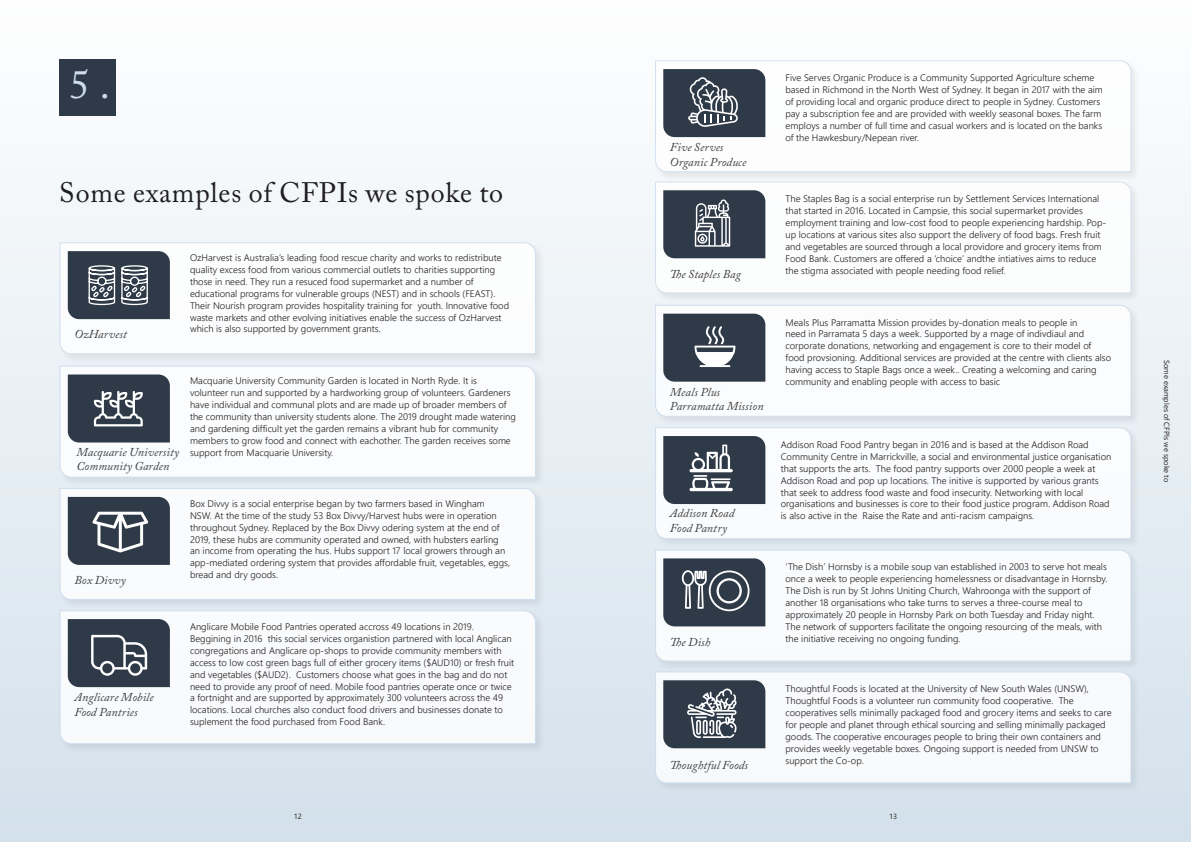
<style>
.page{position:relative;width:1191px;height:842px;background:#fff}
.page>*{position:absolute;margin:0;border:0;box-sizing:border-box;transform-origin:0 0}
.t1{font:40px "Adobe Caslon Pro";color:#cedced}
.Chapter_heading{font:28px "Adobe Caslon Pro";letter-spacing:.03em;color:#231f20}
.Italics_Heading{font:italic 12px/14.4px "Adobe Caslon Pro";letter-spacing:.01em;color:#3e3e3f}
.Body_text{font:300 9.5px/11.9px "Nirmala UI";color:#231f20}
.t2{font:7.5px "Nirmala UI";color:#231f20}
</style>
<div class="page">
<div style="left:0;top:0;width:1191px;height:842px;background:linear-gradient(to bottom,#fefefe,#d3e1ec)"></div>
<div style="left:60px;top:60px;width:56px;height:56px;background:#2f3a48"></div>
<div style="left:58px;top:241px;width:487px;height:123px;background:#e4eaef"></div>
<div style="left:60px;top:242px;width:476px;height:113px;background:#fcfcfd"></div>
<div style="left:58px;top:364px;width:487px;height:123px;background:#dee5ec"></div>
<div style="left:60px;top:365px;width:476px;height:113px;background:#fbfcfd"></div>
<div style="left:58px;top:486px;width:487px;height:124px;background:#d8e1eb"></div>
<div style="left:59px;top:487px;width:477px;height:112px;background:#f9fbfc"></div>
<div style="left:653px;top:59px;width:487px;height:123px;background:#eceeef"></div>
<div style="left:654px;top:60px;width:478px;height:113px;background:#fdfefe"></div>
<div style="left:653px;top:180px;width:487px;height:123px;background:#e7ecf0"></div>
<div style="left:654px;top:181px;width:478px;height:113px;background:#fcfdfd"></div>
<div style="left:653px;top:303px;width:487px;height:123px;background:#e1e7ed"></div>
<div style="left:654px;top:304px;width:478px;height:113px;background:#fbfcfd"></div>
<div style="left:653px;top:426px;width:487px;height:123px;background:#dce3ed"></div>
<div style="left:655px;top:428px;width:477px;height:112px;background:#fafbfc"></div>
<div style="left:653px;top:548px;width:487px;height:123px;background:#d4dee8"></div>
<div style="left:654px;top:549px;width:478px;height:112px;background:#f9fbfc"></div>
<div style="left:58px;top:609px;width:487px;height:144px;background:#d2dce5"></div>
<div style="left:60px;top:610px;width:476px;height:133px;background:#f8fafc"></div>
<svg style="left:663px;top:436px;width:102px;height:68px;background:#47515d"></svg>
<svg style="left:663px;top:314px;width:102px;height:68px;background:#46505c"></svg>
<svg style="left:68px;top:619px;width:102px;height:68px;background:#434d59"></svg>
<svg style="left:663px;top:190px;width:102px;height:68px;background:#454e5b"></svg>
<svg style="left:68px;top:251px;width:102px;height:68px;background:#4c5561"></svg>
<svg style="left:68px;top:374px;width:102px;height:68px;background:#454f5b"></svg>
<svg style="left:68px;top:497px;width:102px;height:68px;background:#46505c"></svg>
<svg style="left:663px;top:558px;width:102px;height:68px;background:#48525e"></svg>
<svg style="left:663px;top:69px;width:102px;height:68px;background:#464f5c"></svg>
<div style="left:653px;top:670px;width:487px;height:123px;background:#cfdae4"></div>
<div style="left:654px;top:671px;width:478px;height:112px;background:#f8fafc"></div>
<svg style="left:663px;top:680px;width:102px;height:68px;background:#4c5662"></svg>
<p class="t1" style="left:70px;top:61px;width:42px">5.</p>
<p class="Italics_Heading" style="left:670px;top:140px;width:78px">Five Serves<br>Organic Produce</p>
<p class="Body_text" style="left:785px;top:71px;width:319px">Five Serves Organic Produce is a Community Supported Agriculture scheme based in Richmond in the North West of Sydney. It began in 2017 with the aim of providing local and organic produce direct to people in Sydney. Customers pay a subscription fee and are provided with weekly seasonal boxes. The farm employs a number of full time and casual workers and is located on the banks of the Hawkesbury/Nepean river.</p>
<p class="Chapter_heading" style="left:59px;top:176px;width:445px">Some examples of CFPIs we spoke to</p>
<p class="Body_text" style="left:785px;top:192px;width:322px">The Staples Bag is a social enterprise run by Settlement Services International that started in 2016. Located in Campsie, this social supermarket provides employment training and low-cost food to people experiencing hardship. Pop&shy;up locations at various sites also support the delivery of food bags. Fresh fruit and vegetables are sourced through a local providore and grocery items from Food Bank. Customers are offered a ‘choice’ andthe intiatives aims to reduce the stigma associated with people needing food relief.</p>
<p class="Body_text" style="left:190px;top:251px;width:320px">OzHarvest is Australia’s leading food rescue charity and works to redistribute quality excess food from various commercial outlets to charities supporting those in need. They run a resuced food supermarket and a number of educational programs for vulnerable groups (NEST) and in schools (FEAST).<br>Their Nourish program provides hospitality training for youth. Innovative food waste markets and other evolving initiatives enable the success of OzHarvest which is also supported by government grants.</p>
<p class="Italics_Heading" style="left:670px;top:267px;width:73px">The Staples Bag</p>
<p class="Body_text" style="left:785px;top:316px;width:327px">Meals Plus Parramatta Mission provides by-donation meals to people in<br>need in Parramata 5 days a week. Supported by a rnage of indivdiaul and corporate donations, networking and engagement is core to their model of food provsioning. Additional services are provided at the centre with clients also having access to Staple Bags once a week.. Creating a welcoming and caring community and enabling people with access to basic</p>
<p class="Italics_Heading" style="left:74px;top:327px;width:54px">OzHarvest</p>
<p class="Body_text" style="left:190px;top:375px;width:327px">Macquarie University Community Garden is located in North Ryde. It is volunteer run and supported by a hardworking group of volunteers. Gardeners have individual and communal plots and are made up of broader members of the community than university students alone. The 2019 drought made watering and gardening difficult yet the garden remains a vibrant hub for community members to grow food and connect with eachother. The garden receives some support from Macquarie University.</p>
<p class="Italics_Heading" style="left:670px;top:384px;width:95px">Meals Plus<br>Parramatta Mission</p>
<p class="Body_text" style="left:780px;top:438px;width:332px">Addison Road Food Pantry began in 2016 and is based at the Addison Road Community Centre in Marrickville, a social and environmental justice organisation that supports the arts. The food pantry supports over 2000 people a week at Addison Road and pop up locations. The initive is supported by various grants that seek to address food waste and food insecurity. Networking with local organisations and businesses is core to their food justice program. Addison Road is also active in the Raise the Rate and anti-racism campaigns.</p>
<p class="Italics_Heading" style="left:76px;top:444px;width:104px">Macquarie University<br>Community Garden</p>
<p class="Body_text" style="left:190px;top:497px;width:321px">Box Divvy is a social enterprise began by two farmers based in Wingham<br>NSW. At the time of the study 53 Box Divvy/Harvest hubs were in operation throughout Sydney. Replaced by the Box Divvy odering system at the end of 2019, these hubs are community operated and owned, with hubsters earling an income from operating the hus. Hubs support 17 local growers through an app-mediated ordering system that provides affordable fruit, vegetables, eggs, bread and dry goods.</p>
<p class="Italics_Heading" style="left:670px;top:506px;width:66px">Addison Road<br>Food Pantry</p>
<p class="Body_text" style="left:785px;top:560px;width:323px">‘The Dish’ Hornsby is a mobile soup van established in 2003 to serve hot meals once a week to people experiencing homelessness or disadvantage in Hornsby.<br>The Dish is run by St Johns Uniting Church, Wahroonga with the support of another 18 organisations who take turns to serves a three-course meal to approximately 20 people in Hornsby Park on both Tuesday and Friday night.<br>The network of supporters facilitate the ongoing resourcing of the meals, with the initiative receiving no ongoing funding.</p>
<p class="Italics_Heading" style="left:74px;top:573px;width:53px">Box Divvy</p>
<p class="Body_text" style="left:190px;top:620px;width:326px">Anglicare Mobile Food Pantries operated accross 49 locations in 2019.<br>Beggining in 2016 this social services organistion partnered with local Anglican congregations and Anglicare op-shops to provide community members with access to low cost green bags full of either grocery items ($AUD10) or fresh fruit and vegetables ($AUD2). Customers choose what goes in the bag and do not need to provide any proof of need. Mobile food pantries operate once or twice a fortnight and are supported by approximately 300 volunteers across the 49 locations. Local churches also conduct food drivers and businesses donate to suplement the food purchased from Food Bank.</p>
<p class="Italics_Heading" style="left:670px;top:634px;width:42px">The Dish</p>
<p class="Italics_Heading" style="left:74px;top:690px;width:81px">Anglicare Mobile<br>Food Pantries</p>
<p class="Body_text" style="left:785px;top:682px;width:327px">Thoughtful Foods is located at the University of New South Wales (UNSW), Thoughtful Foods is a volunteer run community food cooperative. The cooperatives sells minimally packaged food and grocery items and seeks to care for people and planet through ethical sourcing and selling minimally packaged goods. The cooperative encourages people to bring their own containers and provides weekly vegetable boxes. Ongoing support is needed from UNSW to support the Co-op.</p>
<p class="Italics_Heading" style="left:670px;top:758px;width:80px">Thoughtful Foods</p>
<p class="t2" style="left:294px;top:810px;width:10px">12</p>
<p class="t2" style="left:889px;top:810px;width:10px">13</p>
<p class="t2" style="left:1172px;top:360px;width:124px;rotate:90deg">Some examples of CFPIs we spoke to</p>
</div>
